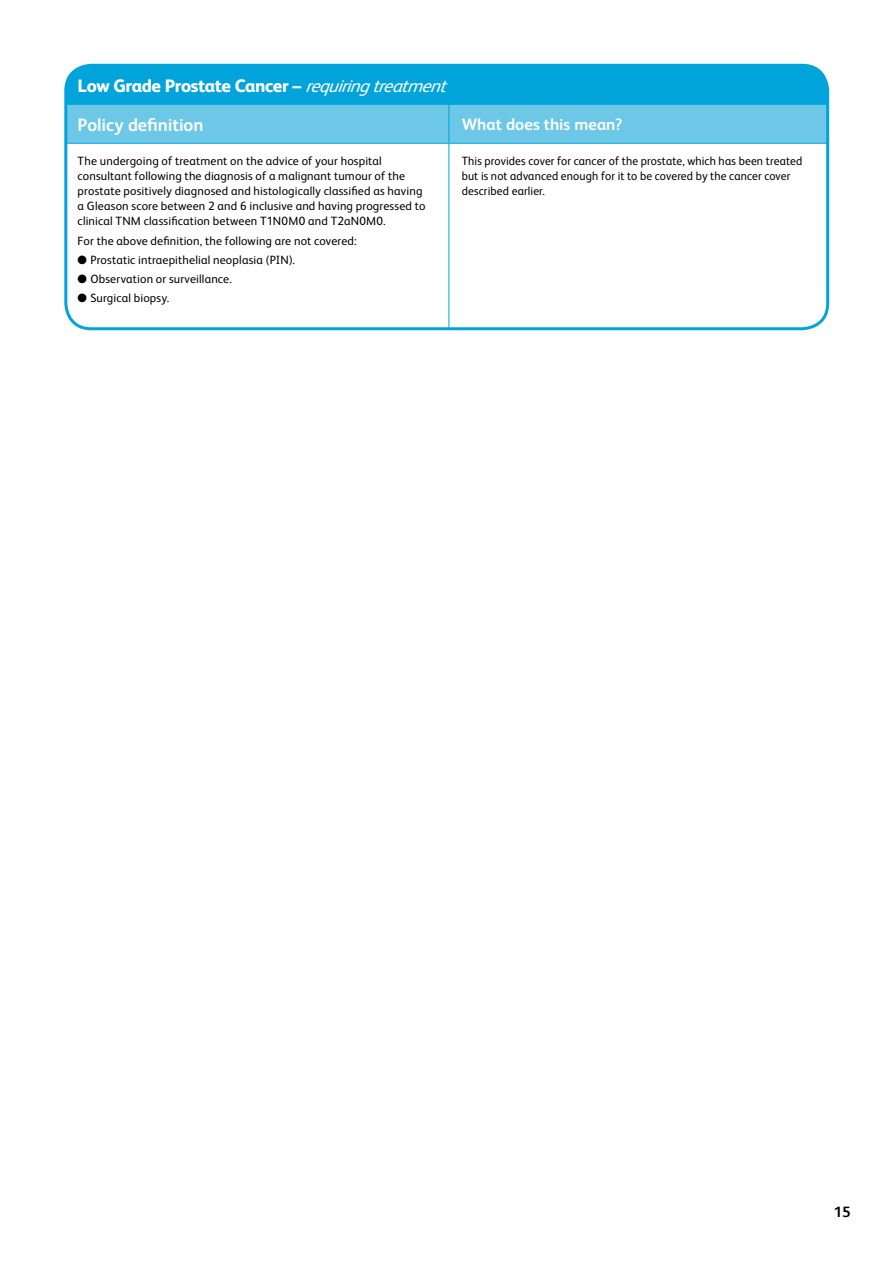
<style>
.page{position:relative;width:893px;height:1263px;background:#fff}
.page>*{position:absolute;margin:0;border:0;box-sizing:border-box;transform-origin:0 0}
.t1{font:800 18px/39.2px "FS Albert Alt";letter-spacing:-.025em;color:#fff}
.t2{font:700 16.5px "FS Albert Alt";letter-spacing:.005em;color:#fff}
.t3{font:15px "FS Albert Alt Bold";color:#000}
.t4{font:12px/15px "FS Albert Alt";letter-spacing:.015em;color:#000}
.t5{font:12px/15px "FS Albert Alt";letter-spacing:.015em;color:#000;scale:.96 1}
.s1{font-weight:700}
.s2{font-weight:400;font-style:italic}
</style>
<div class="page">
<div style="left:66px;top:65px;width:762px;height:39px;background:#00a4db"></div>
<div style="left:68px;top:105px;width:757px;height:38px;background:#6dc8e7"></div>
<hr style="left:66px;top:104px;width:383px;height:1px;background:#00a4db">
<hr style="left:449px;top:105px;width:1px;height:38px;background:#00a4db">
<hr style="left:449px;top:104px;width:379px;height:1px;background:#00a4db">
<hr style="left:66px;top:144px;width:1px;height:185px;background:#00a4db">
<hr style="left:66px;top:143px;width:383px;height:1px;background:#00a4db">
<hr style="left:449px;top:144px;width:1px;height:185px;background:#00a4db">
<hr style="left:449px;top:143px;width:379px;height:1px;background:#00a4db">
<div style="left:64px;top:64px;width:765px;height:266px;border:3px solid #00a4db;border-radius:26px"></div>
<h1 class="t1" style="left:78px;top:66px;width:377px">Low Grade Prostate Cancer <span class="s1">–</span> <span class="s2">requiringtreatment<br></span><span class="s1">Policy definition</span></h1>
<p class="t4" style="left:78px;top:154px;width:349px">The undergoing of treatment on the advice of your hospital consultant following the diagnosis of a malignant tumour of the prostate positively diagnosed and histologically classified as having a Gleason score between 2 and 6 inclusive and having progressed to clinical TNM classification between T1N0M0 and T2aN0M0.</p>
<p class="t4" style="left:78px;top:233px;width:280px">For the above definition, the following are not covered:</p>
<p class="t4" style="left:78px;top:252px;width:219px">● Prostatic intraepithelial neoplasia (PIN).</p>
<p class="t4" style="left:78px;top:271px;width:156px">● Observation or surveillance.</p>
<p class="t4" style="left:78px;top:291px;width:93px">● Surgical biopsy.</p>
<h2 class="t2" style="left:462px;top:115px;width:162px">What does this mean?</h2>
<p class="t5" style="left:462px;top:154px;width:356px">This provides cover for cancer of the prostate, which has been treated but is not advanced enough for it to be covered by the cancer cover described earlier.</p>
<p class="t3" style="left:834px;top:1206px;width:18px">15</p>
</div>
